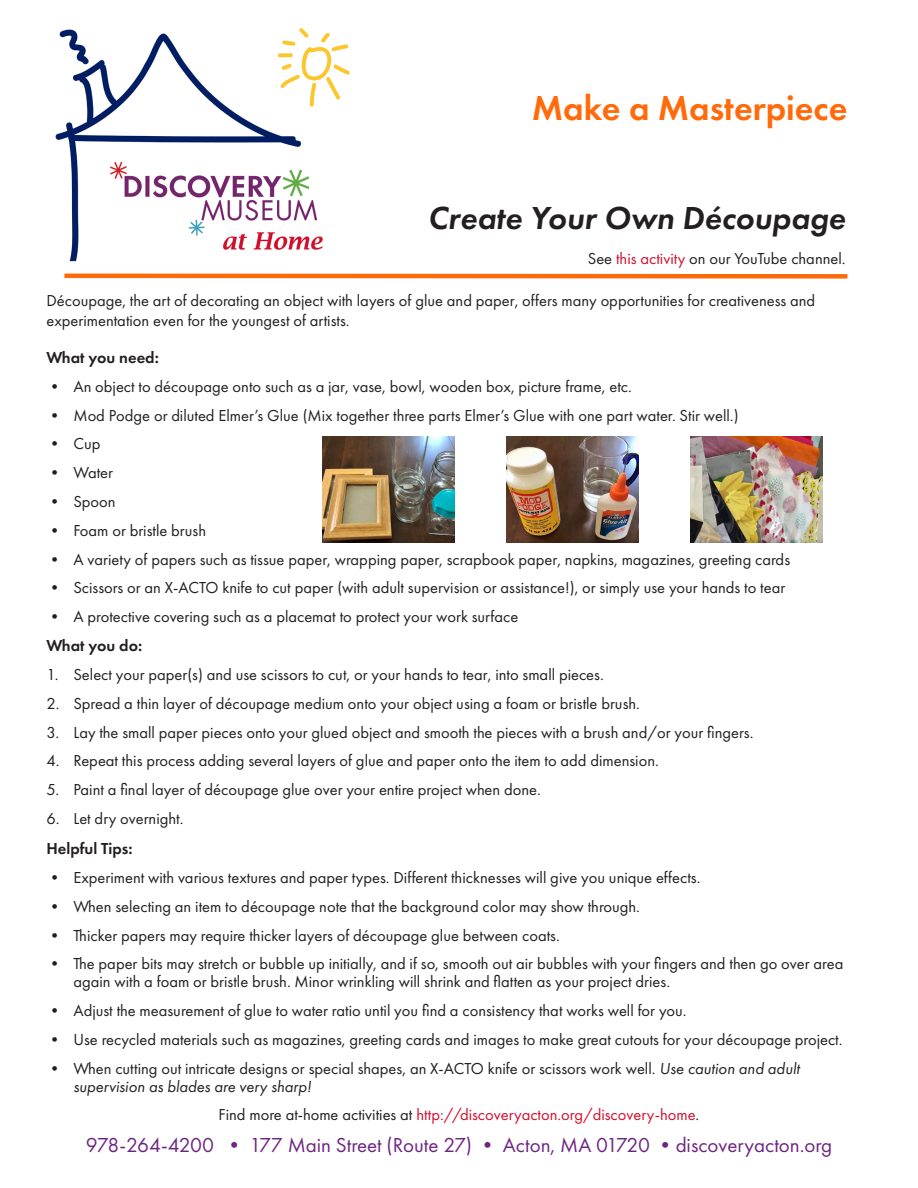
<style>
.page{position:relative;width:918px;height:1188px;background:#fff}
.page>*{position:absolute;margin:0;border:0;box-sizing:border-box;transform-origin:0 0}
.t1{font:600 36px "Futura PT";color:#ff6a0a}
.t2{font:italic 600 33px "Futura PT";color:#231f20}
.t3{font:21px "Futura PT";color:#6e2581}
.t4{font:16.5px/18px "Futura PT";color:#231f20}
.t5{font:16.5px "Futura PT";color:#d40f2c}
.t6{font:600 16.5px "Futura PT";color:#231f20}
.s1{color:#d40f2c}
.s2{font-style:italic}
.s3{color:#231f20}
</style>
<div class="page">
<img style="left:55px;top:28px;width:295px;height:234px">
<svg style="left:64px;top:273px;width:784px;height:6px;background:#ff8f47"></svg>
<img style="left:323px;top:436px;width:132px;height:106px">
<img style="left:506px;top:436px;width:133px;height:106px">
<img style="left:690px;top:436px;width:133px;height:106px">
<p class="t1" style="left:532px;top:86px;width:317px">Make a Masterpiece</p>
<p class="t2" style="left:428px;top:197px;width:419px">Create Your Own Découpage</p>
<p class="t4" style="left:588px;top:250px;width:259px">See <span class="s1">this activity</span> on our YouTube channel.</p>
<p class="t4" style="left:46px;top:291px;width:770px;line-height:19.8px">Découpage, the art of decorating an object with layers of glue and paper, offers many opportunities for creativeness and experimentation even for the youngest of artists.</p>
<p class="t6" style="left:46px;top:347px;width:114px">What you need:</p>
<p class="t4" style="left:46px;top:377px;width:587px">• An object to découpage onto such as a jar, vase, bowl, wooden box, picture frame, etc.</p>
<p class="t4" style="left:46px;top:406px;width:694px">• Mod Podge or diluted Elmer’s Glue (Mix together three parts Elmer’s Glue with one part water. Stir well.)</p>
<p class="t4" style="left:46px;top:435px;width:56px">• Cup</p>
<p class="t4" style="left:46px;top:464px;width:68px">• Water</p>
<p class="t4" style="left:46px;top:492px;width:71px">• Spoon</p>
<p class="t4" style="left:46px;top:521px;width:161px">• Foam or bristle brush</p>
<p class="t4" style="left:46px;top:550px;width:745px">• A variety of papers such as tissue paper, wrapping paper, scrapbook paper, napkins, magazines, greeting cards</p>
<p class="t4" style="left:46px;top:579px;width:740px">• Scissors or an X-ACTO knife to cut paper (with adult supervision or assistance!), or simply use your hands to tear</p>
<p class="t4" style="left:46px;top:608px;width:473px">• A protective covering such as a placemat to protect your work surface</p>
<p class="t6" style="left:46px;top:635px;width:97px">What you do:</p>
<p class="t4" style="left:46px;top:665px;width:559px">1. Select your paper(s) and use scissors to cut, or your hands to tear, into small pieces.</p>
<p class="t4" style="left:46px;top:694px;width:595px">2. Spread a thin layer of découpage medium onto your object using a foam or bristle brush.</p>
<p class="t4" style="left:46px;top:723px;width:709px">3. Lay the small paper pieces onto your glued object and smooth the pieces with a brush and/or your fingers.</p>
<p class="t4" style="left:46px;top:752px;width:614px">4. Repeat this process adding several layers of glue and paper onto the item to add dimension.</p>
<p class="t4" style="left:46px;top:781px;width:496px">5. Paint a final layer of découpage glue over your entire project when done.</p>
<p class="t4" style="left:46px;top:809px;width:139px">6. Let dry overnight.</p>
<p class="t6" style="left:46px;top:838px;width:88px">Helpful Tips:</p>
<p class="t4" style="left:46px;top:868px;width:656px">• Experiment with various textures and paper types. Different thicknesses will give you unique effects.</p>
<p class="t4" style="left:46px;top:897px;width:595px">• When selecting an item to découpage note that the background color may show through.</p>
<p class="t4" style="left:46px;top:926px;width:515px">• Thicker papers may require thicker layers of découpage glue between coats.</p>
<p class="t4" style="left:73px;top:955px;width:771px;text-indent:-27px">• The paper bits may stretch or bubble up initially, and if so, smooth out air bubbles with your fingers and then go over area again with a foam or bristle brush. Minor wrinkling will shrink and flatten as your project dries.</p>
<p class="t4" style="left:46px;top:1002px;width:642px">• Adjust the measurement of glue to water ratio until you find a consistency that works well for you.</p>
<p class="t4" style="left:46px;top:1030px;width:798px">• Use recycled materials such as magazines, greeting cards and images to make great cutouts for your découpage project.</p>
<p class="t4" style="left:73px;top:1059px;width:728px;text-indent:-27px">• When cutting out intricate designs or special shapes, an X-ACTO knife or scissors work well. <span class="s2">Use caution and adult supervision as blades are very sharp!</span></p>
<p class="t5" style="left:219px;top:1105px;width:482px"><span class="s3">Find more at-home activities at</span> http://discoveryacton.org/discovery-home<span class="s3">.</span></p>
<p class="t3" style="left:86px;top:1132px;width:748px">978-264-4200 • 177 Main Street (Route 27) • Acton, MA 01720 •discoveryacton.org</p>
</div>
